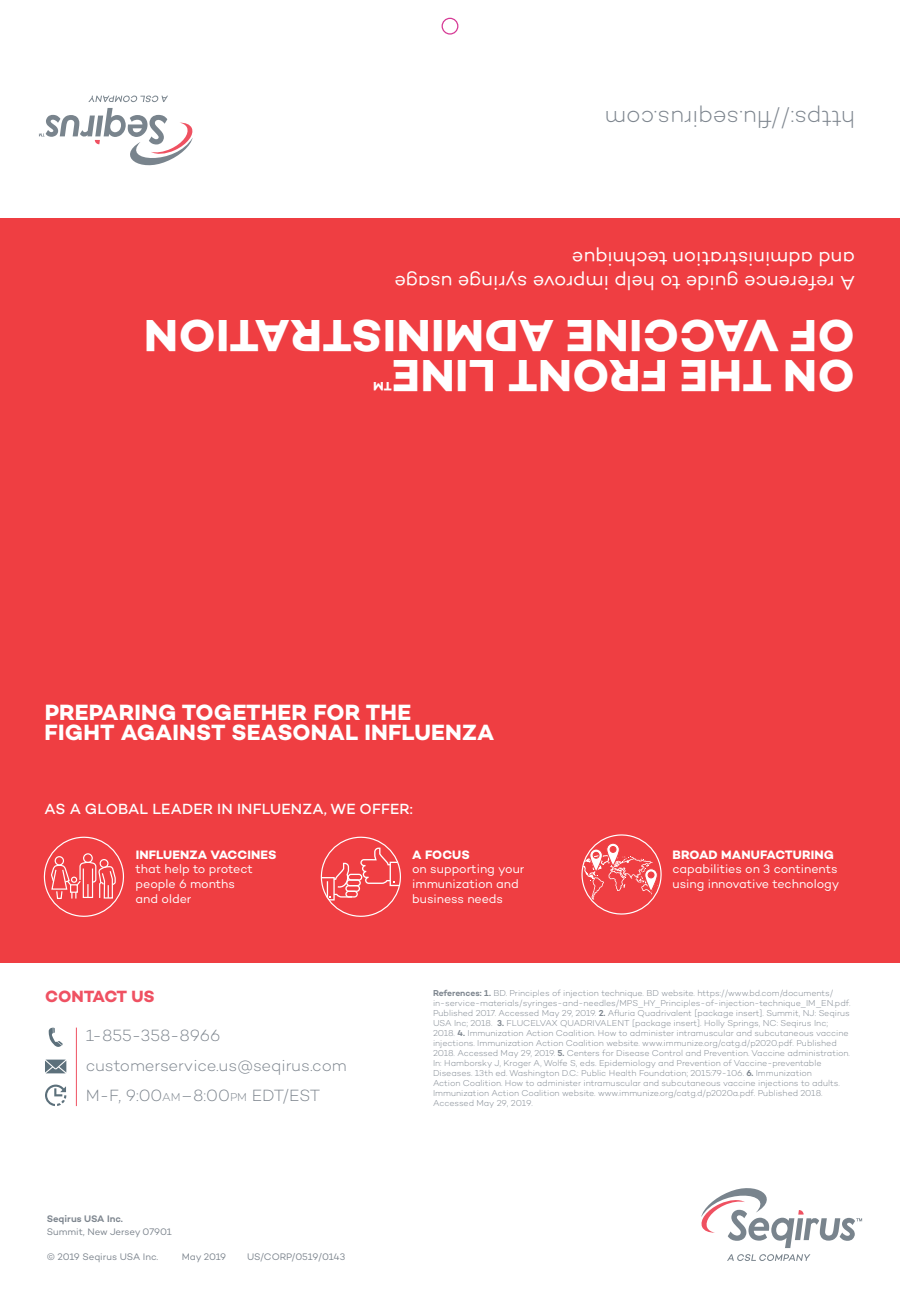
<style>
.page{position:relative;width:900px;height:1305px;background:#fff}
.page>*{position:absolute;margin:0;border:0;box-sizing:border-box;transform-origin:0 0}
.t1{font:700 45.88px "Campton";letter-spacing:.01em;color:#fff}
.t2{font:300 23.75px "Campton";letter-spacing:-.005em;color:#7d858e}
.t3{font:700 22.5px/19.5px "Campton";letter-spacing:.01em;color:#fff}
.t4{font:20px/24px "Campton";letter-spacing:-.005em;color:#fff}
.t5{font:300 16.62px "Campton";letter-spacing:-.01em;color:#7d858e}
.t6{font:700 16.62px "Campton";letter-spacing:-.01em;color:#ef5162}
.t7{font:500 15px "Campton";letter-spacing:.01em;color:#fff}
.t8{font:12.38px/14.9px "Campton";letter-spacing:-.005em;color:#fff}
.t9{font:700 12.38px "Campton";color:#fff}
.t10{font:9.62px "Campton";letter-spacing:-.01em;color:#7d858e}
.t11{font:600 9.62px "Campton";color:#7d858e}
.t12{font:300 8.75px/10px "Campton";letter-spacing:-.005em;color:#7d858e}
.s1{font-weight:700}
.s2{font-size:11.62px}
.s3{font-weight:600}
</style>
<div class="page">
<div style="left:442px;top:18px;width:16px;height:17px;border:1px solid #d63995;border-radius:50%"></div>
<div style="left:0;top:218px;width:900px;height:434px;background:#ef3e42"></div>
<svg style="left:39px;top:108px;width:154px;height:57px"></svg>
<svg style="left:88px;top:96px;width:80px;height:6px"></svg>
<div style="left:0;top:652px;width:900px;height:311px;background:#ef3e42"></div>
<svg style="left:45px;top:1060px;width:21px;height:13px"></svg>
<svg style="left:49px;top:1028px;width:14px;height:19px"></svg>
<svg style="left:45px;top:1085px;width:21px;height:21px"></svg>
<hr style="left:76px;top:1028px;width:1px;height:78px;background:#ef5162">
<svg style="left:701px;top:1188px;width:161px;height:60px"></svg>
<svg style="left:727px;top:1254px;width:83px;height:7px"></svg>
<svg style="left:43px;top:836px;width:81px;height:81px"></svg>
<svg style="left:320px;top:836px;width:81px;height:81px"></svg>
<svg style="left:581px;top:834px;width:81px;height:81px"></svg>
<p class="t2" style="left:855px;top:134px;width:251px;rotate:-180deg">https://flu.seqirus.com</p>
<p class="t4" style="left:855px;top:295px;width:462px;rotate:-180deg">A reference guide to help improve syringe usage and administration technique</p>
<p class="t1" style="left:855px;top:365px;width:712px;rotate:-180deg">OF VACCINE ADMINISTRATION</p>
<p class="t1" style="left:855px;top:405px;width:464px;rotate:-180deg">ON THE FRONT LINE</p>
<p class="t9" style="left:392px;top:394px;width:20px;rotate:-180deg">TM</p>
<p class="t3" style="left:45px;top:702px;width:451px">PREPARING TOGETHER FOR THE<br>FIGHT AGAINST SEASONAL INFLUENZA</p>
<p class="t7" style="left:45px;top:799px;width:370px">AS A GLOBAL LEADER IN INFLUENZA, WE OFFER:</p>
<p class="t8" style="left:136px;top:847px;width:142px"><span class="s1">INFLUENZA VACCINES </span>that help to protect people 6 months<br>and older</p>
<p class="t8" style="left:412px;top:847px;width:114px"><span class="s1">A FOCUS<br></span>on supporting your immunization and business needs</p>
<p class="t8" style="left:672px;top:847px;width:168px"><span class="s1">BROAD MANUFACTURING </span>capabilities on 3 continents using innovative technology</p>
<p class="t6" style="left:45px;top:986px;width:111px">CONTACT US</p>
<p class="t5" style="left:86px;top:1025px;width:136px">1-855-358-8966</p>
<p class="t5" style="left:86px;top:1055px;width:262px">customerservice.us@seqirus.com</p>
<p class="t5" style="left:86px;top:1085px;width:236px">M-F, 9:00<span class="s2">AM</span>–8:00<span class="s2">PM</span> EDT/EST</p>
<p class="t11" style="left:47px;top:1213px;width:78px">Seqirus USA Inc.</p>
<p class="t10" style="left:47px;top:1226px;width:127px">Summit, New Jersey 07901</p>
<p class="t10" style="left:47px;top:1250px;width:113px">© 2019 Seqirus USA Inc.</p>
<p class="t10" style="left:182px;top:1250px;width:46px">May 2019</p>
<p class="t10" style="left:247px;top:1250px;width:100px">US/CORP/0519/0143</p>
<p class="t12" style="left:433px;top:988px;width:419px"><span class="s3">References: 1.</span> BD. Principles of injection technique. BD website. https://www.bd.com/documents/ in-service-materials/syringes-and-needles/MPS_HY_Principles-of-injection-technique_IM_EN.pdf.<br>Published 2017. Accessed May 29, 2019. <span class="s3">2.</span> Afluria Quadrivalent [package insert]. Summit, NJ: Seqirus USA Inc; 2018. <span class="s3">3.</span> FLUCELVAX QUADRIVALENT [package insert]. Holly Springs, NC: Seqirus Inc; 2018. <span class="s3">4.</span> Immunization Action Coalition. How to administer intramuscular and subcutaneous vaccine injections. Immunization Action Coalition website. www.immunize.org/catg.d/p2020.pdf. Published 2018. Accessed May 29, 2019. <span class="s3">5.</span> Centers for Disease Control and Prevention. Vaccine administration.<br>In: Hamborsky J, Kroger A, Wolfe S, eds. Epidemiology and Prevention of Vaccine-preventable Diseases. 13th ed. Washington D.C.: Public Health Foundation; 2015:79-106. <span class="s3">6.</span> Immunization<br>Action Coalition. How to administer intramuscular and subcutaneous vaccine injections to adults.<br>Immunization Action Coalition website. www.immunize.org/catg.d/p2020a.pdf. Published 2018.<br>Accessed May 29, 2019.</p>
</div>
